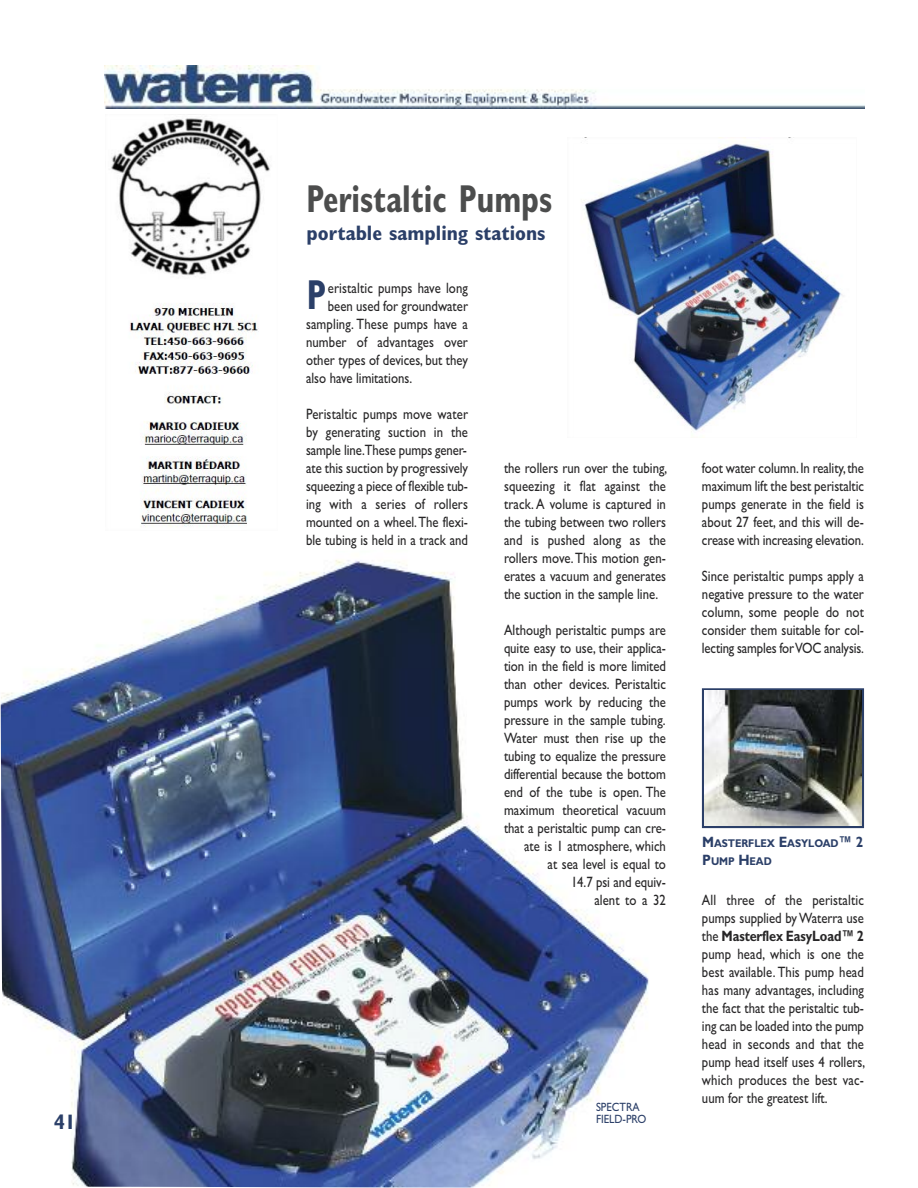
<style>
.page{position:relative;width:918px;height:1188px;background:#fff}
.page>*{position:absolute;margin:0;border:0;box-sizing:border-box;transform-origin:0 0}
.t1{font:700 condensed 42px "Gill Sans";color:#2b3f68;scale:.85 1}
.t2{font:700 condensed 39px "Gill Sans";color:#4c4d4d;scale:.85 1}
.t3{font:700 condensed 21px "Gill Sans";color:#2b3f68}
.t4{font:15px/18px "Gill Sans TT";color:#272627;text-align:justify;scale:.85 1}
.t5{font:700 15px "Gill Sans";letter-spacing:-.01em;color:#272627;scale:.85 1}
.t6{font:12px/12px "Gill Sans TT";color:#2b3f68;scale:.9 1}
.t7{font:700 11.25px/18px "Gill Sans";letter-spacing:-.005em;color:#2b3f68;scale:.9 1}
.s1{font-size:15px}
.s2{font-family:"Gill Sans TT";font-weight:400}
</style>
<div class="page">
<img style="left:104px;top:66px;width:761px;height:42px">
<img style="left:0;top:560px;width:649px;height:628px">
<div style="left:702px;top:688px;width:162px;height:140px;border:2px solid #2b3f68"></div>
<img style="left:704px;top:691px;width:158px;height:135px">
<img style="left:111px;top:118px;width:159px;height:409px">
<img style="left:584px;top:143px;width:259px;height:288px">
<h3 class="t3" style="left:54px;top:1114px;width:23px">41</h3>
<h2 class="t2" style="left:306px;top:184px;width:291px">Peristaltic Pumps</h2>
<h3 class="t3" style="left:306px;top:225px;width:241px">portable sampling stations</h3>
<h1 class="t1" style="left:307px;top:279px;width:24px">P</h1>
<p class="t4" style="left:328px;top:279px;width:166px">eristaltic pumps have long</p>
<p class="t4" style="left:328px;top:297px;width:166px">been used for groundwater</p>
<p class="t4" style="left:306px;top:315px;width:192px">sampling. These pumps have a</p>
<p class="t4" style="left:306px;top:333px;width:192px">number of advantages over</p>
<p class="t4" style="left:306px;top:351px;width:192px">other types of devices, but they</p>
<p class="t4" style="left:306px;top:369px;width:126px">also have limitations.</p>
<p class="t4" style="left:306px;top:405px;width:192px">Peristaltic pumps move water by generating suction in the sample line.These pumps gener&shy;ate this suction by progressively squeezing a piece of flexible tub&shy;ing with a series of rollers mounted on a wheel.The flexi&shy;ble tubing is held in a track and</p>
<p class="t4" style="left:504px;top:459px;width:194px">the rollers run over the tubing, squeezing it flat against the track. A volume is captured in the tubing between two rollers and is pushed along as the rollers move.This motion gen&shy;erates a vacuum and generates the suction in the sample line.</p>
<p class="t4" style="left:504px;top:621px;width:192px;text-align:right">Although peristaltic pumps are quite easy to use, their applica&shy;tion in the field is more limited than other devices. Peristaltic pumps work by reducing the pressure in the sample tubing.<br>Water must then rise up the tubing to equalize the pressure differential because the bottom end of the tube is open. The maximum theoretical vacuum that a peristaltic pump can cre&shy;ate is 1 atmosphere, which<br>at sea level is equal to<br>14.7 psi and equiv-<br>alent to a 32</p>
<p class="t6" style="left:596px;top:1101px;width:57px">SPECTRA<br>FIELD-PRO</p>
<p class="t4" style="left:702px;top:459px;width:192px">foot water column.In reality,the maximum lift the best peristaltic pumps generate in the field is about 27 feet, and this will de&shy;crease with increasing elevation.</p>
<p class="t4" style="left:702px;top:567px;width:192px">Since peristaltic pumps apply a negative pressure to the water column, some people do not consider them suitable for col&shy;lecting samples forVOC analysis.</p>
<p class="t7" style="left:702px;top:835px;width:180px"><span class="s1">M</span>ASTERFLEX <span class="s1">E</span>ASYLOAD<span class="s1">™ 2<br>P</span>UMP <span class="s1">H</span>EAD</p>
<p class="t4" style="left:702px;top:891px;width:192px">All three of the peristaltic pumps supplied by Waterra use</p>
<p class="t5" style="left:702px;top:931px;width:192px"><span class="s2">the</span> Masterflex EasyLoad™ 2</p>
<p class="t4" style="left:702px;top:945px;width:194px">pump head, which is one the best available. This pump head has many advantages, including the fact that the peristaltic tub&shy;ing can be loaded into the pump head in seconds and that the pump head itself uses 4 rollers, which produces the best vac&shy;uum for the greatest lift.</p>
</div>
